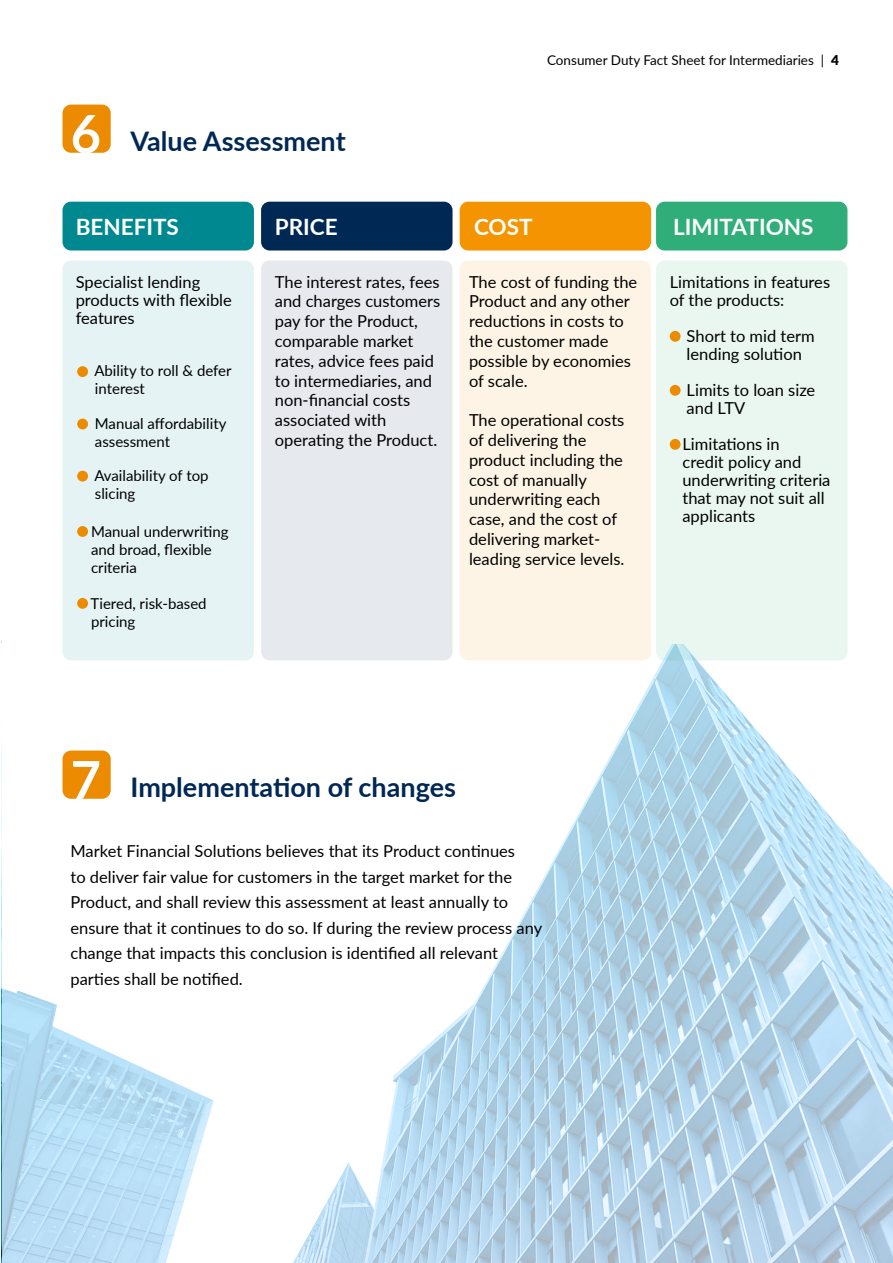
<style>
.page{position:relative;width:893px;height:1263px;background:#fff}
.page>*{position:absolute;margin:0;border:0;box-sizing:border-box;transform-origin:0 0}
.t1{font:700 52.5px "Lato";color:#fff}
.t2{font:700 27px "Lato";color:#002855}
.t3{font:700 22.5px "Lato";color:#fff}
.t4{font:16.5px/19.8px "Lato";color:#000}
.t5{font:15px/18px "Lato";color:#000}
.t6{font:13.5px "Lato";color:#000}
.s1{font-weight:900}
.s2{font-size:52.5px;color:#fff}
</style>
<div class="page">
<svg style="left:2px;top:641px;width:891px;height:622px"></svg>
<div style="left:63px;top:750px;width:48px;height:49px;background:#ed8b00;border-radius:9px"></div>
<div style="left:63px;top:202px;width:191px;height:48px;background:#008891;border-radius:9px"></div>
<div style="left:261px;top:202px;width:191px;height:48px;background:#002855;border-radius:9px"></div>
<div style="left:460px;top:202px;width:191px;height:48px;background:#f49400;border-radius:9px"></div>
<div style="left:656px;top:202px;width:191px;height:48px;background:#2fae7a;border-radius:9px"></div>
<div style="left:63px;top:260px;width:191px;height:400px;background:#e6f3f4;border-radius:9px"></div>
<div style="left:261px;top:260px;width:191px;height:400px;background:#e6e9ee;border-radius:9px"></div>
<div style="left:460px;top:260px;width:191px;height:400px;background:#fdf4e6;border-radius:9px"></div>
<div style="left:656px;top:260px;width:191px;height:400px;background:#eaf7f1;border-radius:9px"></div>
<div style="left:63px;top:105px;width:48px;height:48px;background:#ed8b00;border-radius:9px"></div>
<div style="left:77px;top:366px;width:11px;height:11px;background:#ed8b00;border-radius:50%"></div>
<div style="left:670px;top:331px;width:11px;height:11px;background:#ed8b00;border-radius:50%"></div>
<div style="left:77px;top:471px;width:11px;height:11px;background:#ed8b00;border-radius:50%"></div>
<div style="left:77px;top:526px;width:11px;height:11px;background:#ed8b00;border-radius:50%"></div>
<div style="left:77px;top:598px;width:11px;height:11px;background:#ed8b00;border-radius:50%"></div>
<div style="left:77px;top:419px;width:11px;height:10px;background:#ed8b00;border-radius:50%"></div>
<div style="left:670px;top:385px;width:11px;height:11px;background:#ed8b00;border-radius:50%"></div>
<div style="left:670px;top:439px;width:11px;height:11px;background:#ed8b00;border-radius:50%"></div>
<h1 class="t1" style="left:71px;top:95px;width:32px">6</h1>
<h2 class="t2" style="left:131px;top:121px;width:217px">Value Assessment</h2>
<p class="t6" style="left:547px;top:50px;width:293px">Consumer Duty Fact Sheet for Intermediaries | <span class="s1">4</span></p>
<h3 class="t3" style="left:76px;top:210px;width:105px">BENEFITS</h3>
<h3 class="t3" style="left:275px;top:210px;width:64px">PRICE</h3>
<h3 class="t3" style="left:474px;top:210px;width:60px">COST</h3>
<h3 class="t3" style="left:673px;top:210px;width:142px">LIMITATIONS</h3>
<p class="t4" style="left:76px;top:272px;width:158px;line-height:18px">Specialist lending products with flexible features</p>
<p class="t5" style="left:94px;top:361px;width:139px">Ability to roll &amp; defer interest</p>
<p class="t5" style="left:95px;top:413px;width:133px">Manual affordability assessment</p>
<p class="t5" style="left:94px;top:466px;width:116px">Availability of top slicing</p>
<p class="t5" style="left:91px;top:522px;width:139px">Manual underwriting and broad, flexible criteria</p>
<p class="t5" style="left:91px;top:594px;width:118px">Tiered, risk-based pricing</p>
<p class="t4" style="left:275px;top:271px;width:167px">The interest rates, fees and charges customers pay for the Product, comparable market rates, advice fees paid to intermediaries, and non-financial costs associated with operating the Product.</p>
<p class="t4" style="left:469px;top:271px;width:170px">The cost of funding the<br>Product and any other reductions in costs to the customer made possible by economies of scale.</p>
<p class="t4" style="left:469px;top:410px;width:157px">The operational costs of delivering the product including the cost of manually underwriting each case, and the cost of delivering market&shy;leading service levels.</p>
<p class="t4" style="left:670px;top:272px;width:162px;line-height:18px">Limitations in features of the products:</p>
<p class="t4" style="left:687px;top:326px;width:130px;line-height:18px">Short to mid term lending solution</p>
<p class="t4" style="left:687px;top:380px;width:130px;line-height:18px">Limits to loan size and LTV</p>
<p class="t4" style="left:682px;top:434px;width:150px;line-height:18px">Limitations in<br>credit policy and underwriting criteria that may not suit all applicants</p>
<h2 class="t2" style="left:71px;top:767px;width:387px"><span class="s2">7</span> Implementation of changes</h2>
<p class="t4" style="left:70px;top:838px;width:473px;line-height:25.5px">Market Financial Solutions believes that its Product continues<br>to deliver fair value for customers in the target market for the Product, and shall review this assessment at least annually to ensure that it continues to do so. If during the review process any change that impacts this conclusion is identified all relevant parties shall be notified.</p>
</div>
